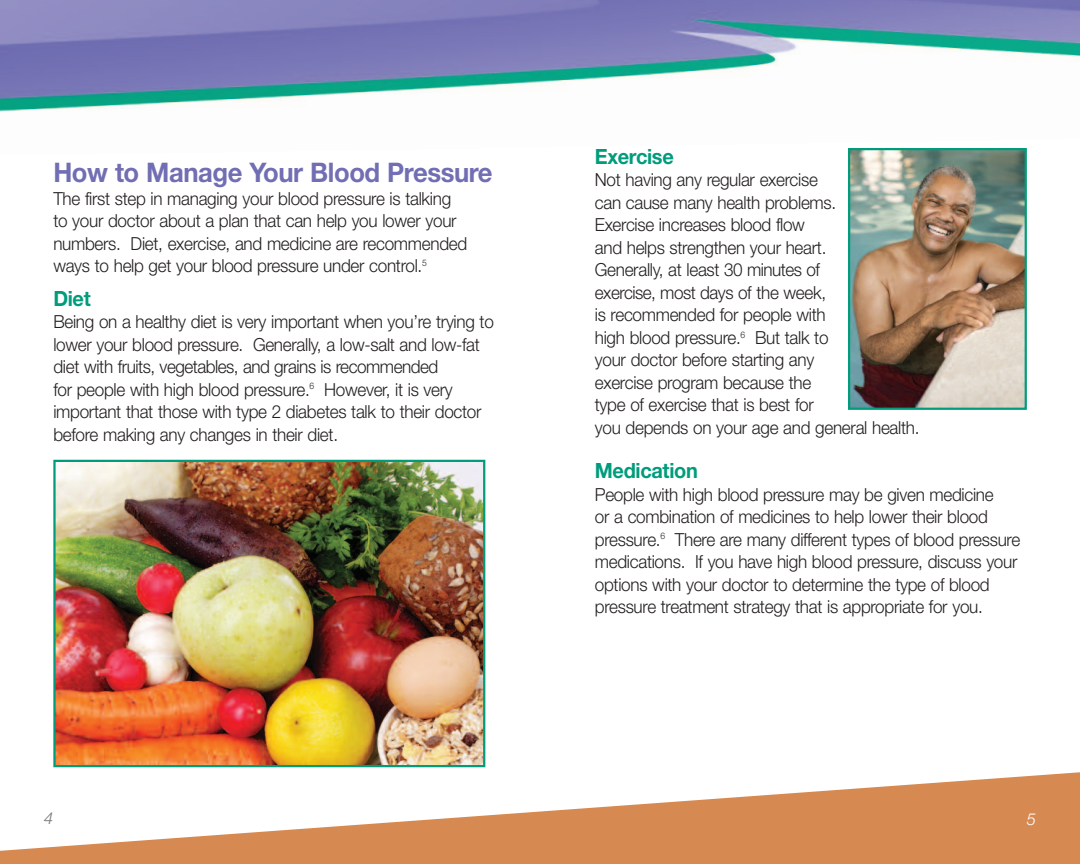
<style>
.page{position:relative;width:1080px;height:864px;background:#fff}
.page>*{position:absolute;margin:0;border:0;box-sizing:border-box;transform-origin:0 0}
.t1{font:700 27px "Helvetica Neue";letter-spacing:-.015em;color:#716eb3;scale:.95 1}
.t2{font:700 21px "Helvetica Neue";letter-spacing:-.015em;color:#009c7b;scale:.95 1}
.t3{font:300 18px/22.5px "Helvetica Neue";letter-spacing:-.015em;color:#231f20;scale:.95 1}
.t4{font:italic 300 16.5px "Helvetica Neue";color:#fff}
.t5{font:italic 300 16.5px "Helvetica Neue";color:#76787b}
</style>
<div class="page">
<img style="left:0;top:0;width:1080px;height:112px">
<svg style="left:0;top:772px;width:1080px;height:92px;fill:#d68a51"></svg>
<img style="left:851px;top:151px;width:173px;height:256px">
<div style="left:848px;top:148px;width:179px;height:262px;border:2px solid #009c7b"></div>
<img style="left:56px;top:463px;width:426px;height:301px">
<div style="left:53px;top:460px;width:432px;height:307px;border:2px solid #009c7b"></div>
<h1 class="t1" style="left:53px;top:156px;width:464px">How to Manage Your Blood Pressure</h1>
<p class="t3" style="left:53px;top:187px;width:437px">The first step in managing your blood pressure is talking to your doctor about a plan that can help you lower your numbers. Diet, exercise, and medicine are recommended ways to help get your blood pressure under control.<sup>5</sup></p>
<p class="t2" style="left:53px;top:285px;width:41px">Diet</p>
<p class="t3" style="left:53px;top:310px;width:465px">Being on a healthy diet is very important when you’re trying to lower your blood pressure. Generally, a low-salt and low-fat diet with fruits, vegetables, and grains is recommended<br>for people with high blood pressure.<sup>6</sup> However, it is very important that those with type 2 diabetes talk to their doctor before making any changes in their diet.</p>
<p class="t5" style="left:44px;top:808px;width:11px">4</p>
<p class="t2" style="left:595px;top:143px;width:85px">Exercise</p>
<p class="t3" style="left:595px;top:168px;width:343px">Not having any regular exercise<br>can cause many health problems.<br>Exercise increases blood flow<br>and helps strengthen your heart.<br>Generally, at least 30 minutes of<br>exercise, most days of the week,<br>is recommended for people with<br>high blood pressure.<sup>6</sup> But talk to<br>your doctor before starting any<br>exercise program because the<br>type of exercise that is best for<br>you depends on your age and general health.</p>
<p class="t2" style="left:595px;top:458px;width:110px">Medication</p>
<p class="t3" style="left:595px;top:483px;width:449px">People with high blood pressure may be given medicine<br>or a combination of medicines to help lower their blood pressure.<sup>6</sup> There are many different types of blood pressure medications. If you have high blood pressure, discuss your options with your doctor to determine the type of blood pressure treatment strategy that is appropriate for you.</p>
<p class="t4" style="left:1027px;top:809px;width:11px">5</p>
</div>
